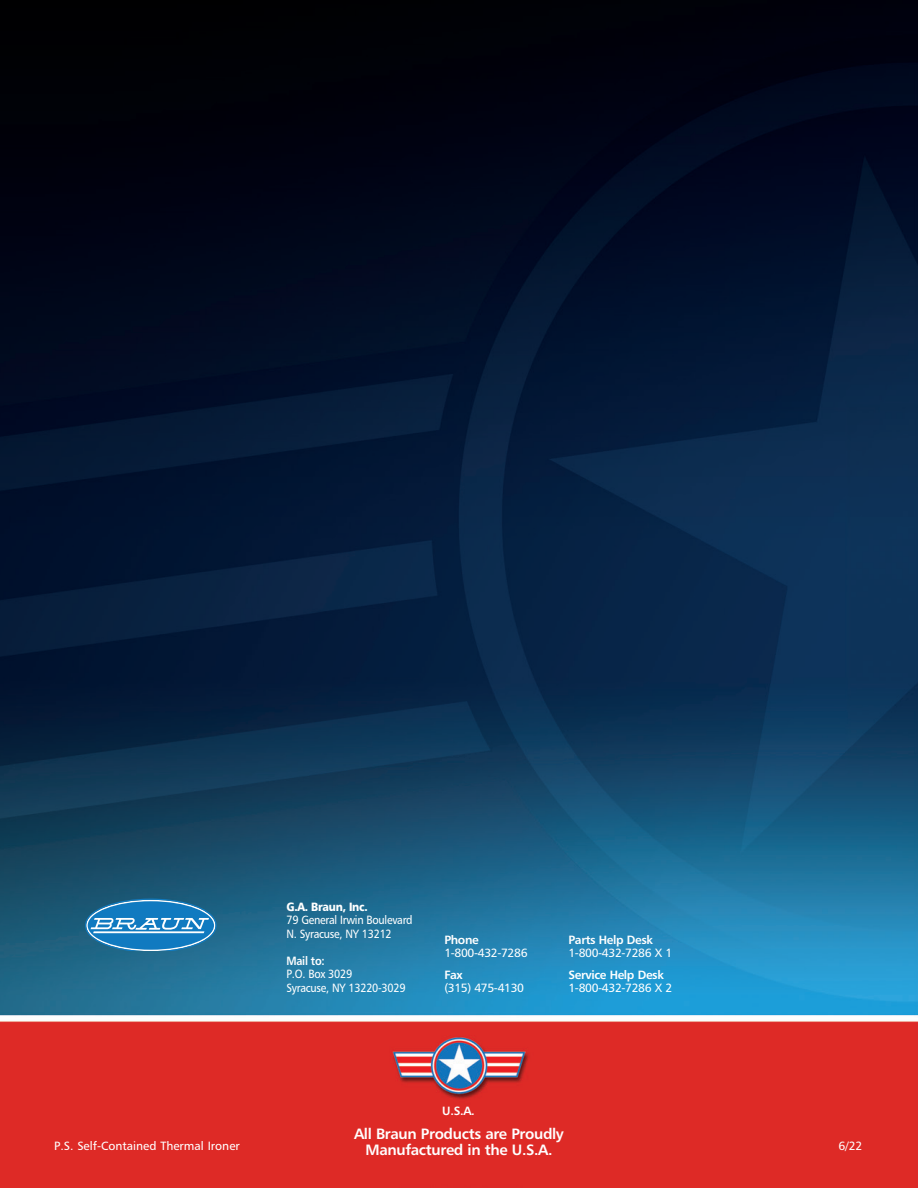
<style>
.page{position:relative;width:918px;height:1188px;background:#fff}
.page>*{position:absolute;margin:0;border:0;box-sizing:border-box;transform-origin:0 0}
.t1{font:15px/16.5px "Humanist 777 BT Bold B";letter-spacing:-.025em;color:#fff;text-align:center}
.t2{font:12px/13.5px "Humanist 777 BT Roman B";letter-spacing:-.025em;color:#fff;scale:.9 1}
.t3{font:12px "Humanist 777 BT Roman B";letter-spacing:-.025em;color:#fff}
.t4{font:12px "Humanist 777 BT Bold B";letter-spacing:-.03em;color:#fff}
.t5{font:12px "Humanist 777 BT Roman B";color:#fff}
.t6{font:12px "Humanist 777 BT Black B";letter-spacing:-.025em;color:#fff;scale:.9 1}
.t7{font:12px "Humanist 777 BT Bold B";letter-spacing:-.03em;color:#fff;scale:.9 1}
</style>
<div class="page">
<img style="left:0;top:0;width:918px;height:1188px">
<svg style="left:85px;top:899px;width:132px;height:52px;background:#3a8bbd"></svg>
<p class="t6" style="left:287px;top:899px;width:92px">G.A. Braun, Inc.</p>
<p class="t2" style="left:287px;top:913px;width:142px">79 General Irwin Boulevard<br>N. Syracuse, NY 13212</p>
<p class="t7" style="left:287px;top:953px;width:44px">Mail to:</p>
<p class="t2" style="left:287px;top:967px;width:134px">P.O. Box 3029<br>Syracuse, NY 13220-3029</p>
<p class="t4" style="left:444px;top:932px;width:36px">Phone</p>
<p class="t3" style="left:444px;top:946px;width:85px">1-800-432-7286</p>
<p class="t4" style="left:444px;top:967px;width:20px">Fax</p>
<p class="t3" style="left:444px;top:981px;width:81px">(315) 475-4130</p>
<p class="t4" style="left:568px;top:932px;width:86px">Parts Help Desk</p>
<p class="t3" style="left:568px;top:946px;width:105px">1-800-432-7286 X 1</p>
<p class="t4" style="left:568px;top:967px;width:97px">Service Help Desk</p>
<p class="t3" style="left:568px;top:981px;width:105px">1-800-432-7286 X 2</p>
<p class="t4" style="left:442px;top:1103px;width:34px">U.S.A.</p>
<p class="t1" style="left:354px;top:1125px;width:211px">All Braun Products are Proudly<br>Manufactured in the U.S.A.</p>
<p class="t5" style="left:54px;top:1138px;width:187px">P.S. Self-Contained Thermal Ironer</p>
<p class="t3" style="left:839px;top:1138px;width:25px">6/22</p>
</div>
